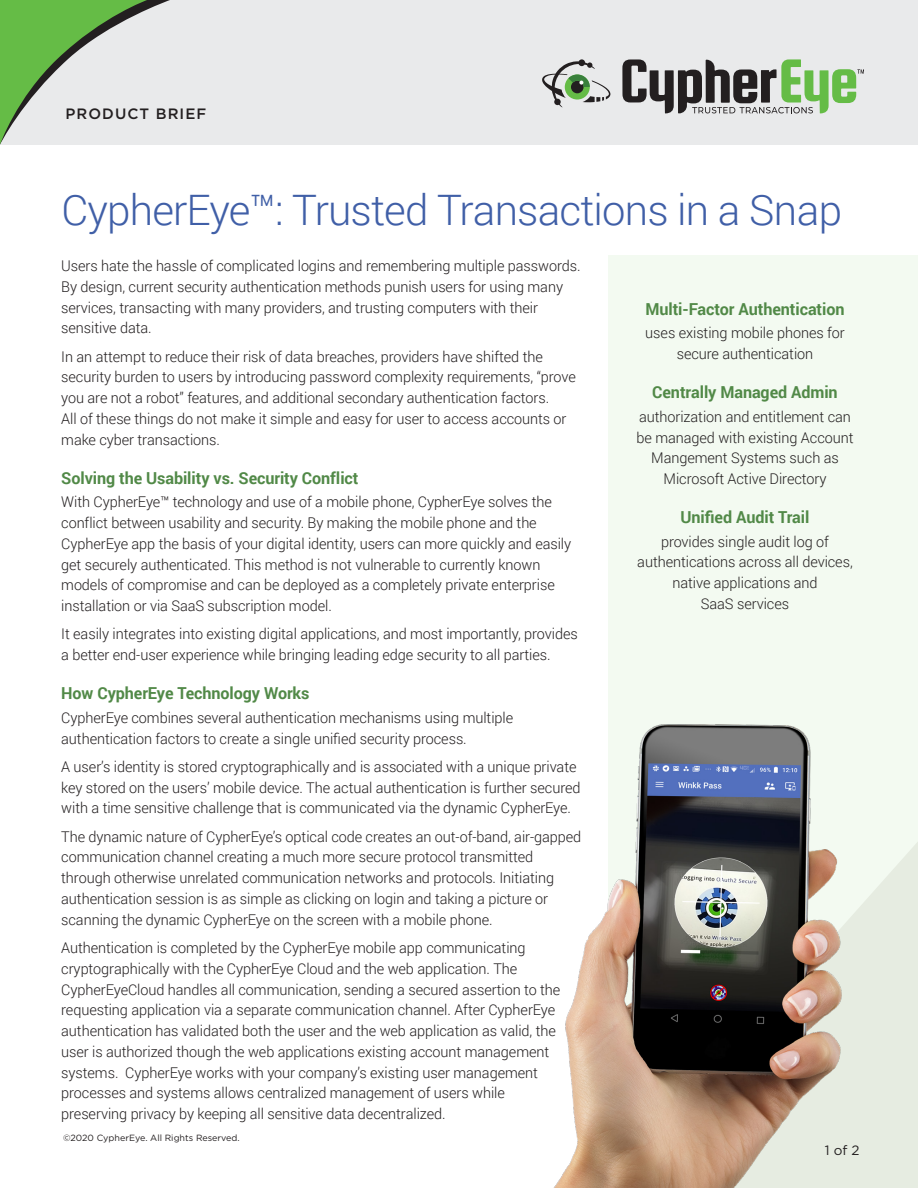
<style>
.page{position:relative;width:918px;height:1188px;background:#fff}
.page>*{position:absolute;margin:0;border:0;box-sizing:border-box;transform-origin:0 0}
._00_Title{font:300 42px "Roboto";letter-spacing:-.02em;color:#405fa7}
._01_Body_Heading_2{font:700 16.5px "Roboto";letter-spacing:-.005em;color:#518947}
.t1{font:500 15px "Gotham";letter-spacing:.07em;color:#231f20}
._01_Body_Copy{font:300 14.85px/20.7px "Roboto";letter-spacing:-.005em;color:#231f20}
.t2{font:13.5px "Gotham";color:#231f20}
.t3{font:9px "Gotham";color:#231f20}
</style>
<div class="page">
<div style="left:0;top:0;width:918px;height:144px;background:#e9eaeb"></div>
<svg style="left:0;top:0;width:170px;height:145px"></svg>
<svg style="left:622px;top:59px;width:242px;height:54px"></svg>
<svg style="left:542px;top:59px;width:68px;height:48px"></svg>
<div style="left:609px;top:256px;width:309px;height:932px;background:#f3faf1"></div>
<svg style="left:850px;top:842px;width:68px;height:346px;fill:#e6ece1"></svg>
<img style="left:553px;top:721px;width:297px;height:467px">
<p class="t1" style="left:65px;top:104px;width:142px">PRODUCT BRIEF</p>
<p class="_00_Title" style="left:62px;top:181px;width:782px">CypherEye™: Trusted Transactions in a Snap</p>
<p class="_01_Body_Copy" style="left:61px;top:255px;width:521px">Users hate the hassle of complicated logins and remembering multiple passwords.<br>By design, current security authentication methods punish users for using many services, transacting with many providers, and trusting computers with their sensitive data.</p>
<p class="_01_Body_Copy" style="left:61px;top:345px;width:516px">In an attempt to reduce their risk of data breaches, providers have shifted the security burden to users by introducing password complexity requirements, “prove you are not a robot” features, and additional secondary authentication factors.<br>All of these things do not make it simple and easy for user to access accounts or make cyber transactions.</p>
<p class="_01_Body_Heading_2" style="left:61px;top:466px;width:299px">Solving the Usability vs. Security Conflict</p>
<p class="_01_Body_Copy" style="left:61px;top:491px;width:512px">With CypherEye™ technology and use of a mobile phone, CypherEye solves the conflict between usability and security. By making the mobile phone and the CypherEye app the basis of your digital identity, users can more quickly and easily get securely authenticated. This method is not vulnerable to currently known models of compromise and can be deployed as a completely private enterprise installation or via SaaS subscription model.</p>
<p class="_01_Body_Copy" style="left:61px;top:623px;width:518px">It easily integrates into existing digital applications, and most importantly, provides a better end-user experience while bringing leading edge security to all parties.</p>
<p class="_01_Body_Heading_2" style="left:61px;top:682px;width:250px">How CypherEye Technology Works</p>
<p class="_01_Body_Copy" style="left:61px;top:707px;width:453px">CypherEye combines several authentication mechanisms using multiple authentication factors to create a single unified security process.</p>
<p class="_01_Body_Copy" style="left:61px;top:756px;width:521px">A user’s identity is stored cryptographically and is associated with a unique private key stored on the users’ mobile device. The actual authentication is further secured with a time sensitive challenge that is communicated via the dynamic CypherEye.</p>
<p class="_01_Body_Copy" style="left:61px;top:826px;width:522px">The dynamic nature of CypherEye’s optical code creates an out-of-band, air-gapped communication channel creating a much more secure protocol transmitted through otherwise unrelated communication networks and protocols. Initiating authentication session is as simple as clicking on login and taking a picture or scanning the dynamic CypherEye on the screen with a mobile phone.</p>
<p class="_01_Body_Copy" style="left:61px;top:937px;width:501px">Authentication is completed by the CypherEye mobile app communicating cryptographically with the CypherEye Cloud and the web application. The CypherEyeCloud handles all communication, sending a secured assertion to the requesting application via a separate communication channel. After CypherEye authentication has validated both the user and the web application as valid, the user is authorized though the web applications existing account management systems. CypherEye works with your company’s existing user management processes and systems allows centralized management of users while preserving privacy by keeping all sensitive data decentralized.</p>
<p class="t3" style="left:63px;top:1132px;width:178px">©2020 CypherEye. All Rights Reserved.</p>
<p class="_01_Body_Heading_2" style="left:645px;top:297px;width:201px">Multi-Factor Authentication</p>
<p class="_01_Body_Copy" style="left:645px;top:322px;width:201px;text-align:center">uses existing mobile phones for secure authentication</p>
<p class="_01_Body_Heading_2" style="left:652px;top:380px;width:187px">Centrally Managed Admin</p>
<p class="_01_Body_Copy" style="left:637px;top:406px;width:219px;text-align:center">authorization and entitlement can be managed with existing Account<br>Mangement Systems such as<br>Microsoft Active Directory</p>
<p class="_01_Body_Heading_2" style="left:681px;top:505px;width:130px">Unified Audit Trail</p>
<p class="_01_Body_Copy" style="left:637px;top:531px;width:217px;text-align:center">provides single audit log of authentications across all devices, native applications and<br>SaaS services</p>
<p class="t2" style="left:825px;top:1142px;width:36px">1 of 2</p>
</div>
